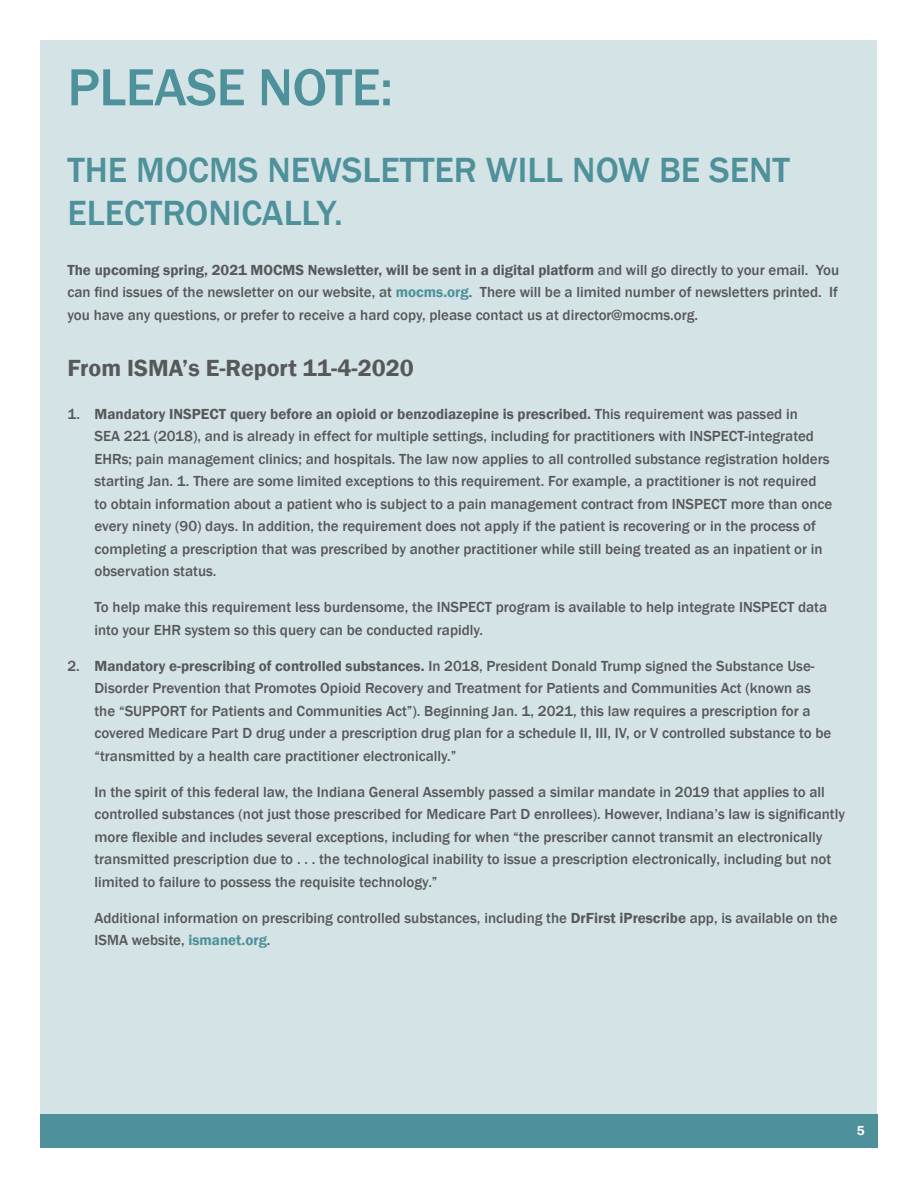
<style>
.page{position:relative;width:918px;height:1188px;background:#fff}
.page>*{position:absolute;margin:0;border:0;box-sizing:border-box;transform-origin:0 0}
.h1_-_Sidebar{font:500 54px "Franklin Gothic";letter-spacing:-.01em;color:#4e919a}
.t1{font:500 36px/43.2px "Franklin Gothic";color:#4e919a}
.t2{font:600 24px "Franklin Gothic";color:#57585a}
.t3{font:500 15px/22.5px "Franklin Gothic";color:#57585a}
.t4{font:600 13.5px "Franklin Gothic";color:#fff}
.s1{font-weight:600}
.s2{font-weight:600;color:#4e919a}
</style>
<div class="page">
<div style="left:823px;top:1114px;width:55px;height:34px;background:#4e919a"></div>
<div style="left:40px;top:1114px;width:783px;height:34px;background:#4e919a"></div>
<div style="left:40px;top:40px;width:838px;height:1074px;background:#d3e3e6"></div>
<p class="h1_-_Sidebar" style="left:68px;top:54px;width:327px">PLEASE NOTE:</p>
<p class="t1" style="left:68px;top:149px;width:724px">THE MOCMS NEWSLETTER WILL NOW BE SENT<br>ELECTRONICALLY.</p>
<p class="t3" style="left:68px;top:259px;width:773px;text-align:justify"><span class="s1">The upcoming spring, 2021 MOCMS Newsletter, will be sent in a digital platform</span> and will go directly to your email. You can find issues of the newsletter on our website, at <span class="s2">mocms.org</span>. There will be a limited number of newsletters printed. If you have any questions, or prefer to receive a hard copy, please contact us at director@mocms.org.</p>
<p class="t2" style="left:68px;top:353px;width:348px">From ISMA’s E-Report 11-4-2020</p>
<p class="t3" style="left:94px;top:402px;width:739px;text-indent:-27px">1. <span class="s1">Mandatory INSPECT query before an opioid or benzodiazepine is prescribed.</span> This requirement was passed in<br>SEA 221 (2018), and is already in effect for multiple settings, including for practitioners with INSPECT-integrated EHRs; pain management clinics; and hospitals. The law now applies to all controlled substance registration holders starting Jan. 1. There are some limited exceptions to this requirement. For example, a practitioner is not required to obtain information about a patient who is subject to a pain management contract from INSPECT more than once every ninety (90) days. In addition, the requirement does not apply if the patient is recovering or in the process of completing a prescription that was prescribed by another practitioner while still being treated as an inpatient or in observation status.</p>
<p class="t3" style="left:94px;top:596px;width:734px">To help make this requirement less burdensome, the INSPECT program is available to help integrate INSPECT data into your EHR system so this query can be conducted rapidly.</p>
<p class="t3" style="left:94px;top:654px;width:738px;text-indent:-27px">2. <span class="s1">Mandatory e-prescribing of controlled substances.</span> In 2018, President Donald Trump signed the Substance Use-Disorder Prevention that Promotes Opioid Recovery and Treatment for Patients and Communities Act (known as the “SUPPORT for Patients and Communities Act”). Beginning Jan. 1, 2021, this law requires a prescription for a covered Medicare Part D drug under a prescription drug plan for a schedule II, III, IV, or V controlled substance to be “transmitted by a health care practitioner electronically.”</p>
<p class="t3" style="left:94px;top:780px;width:752px">In the spirit of this federal law, the Indiana General Assembly passed a similar mandate in 2019 that applies to all controlled substances (not just those prescribed for Medicare Part D enrollees). However, Indiana’s law is significantly more flexible and includes several exceptions, including for when “the prescriber cannot transmit an electronically transmitted prescription due to . . . the technological inability to issue a prescription electronically, including but not limited to failure to possess the requisite technology.”</p>
<p class="t3" style="left:94px;top:906px;width:745px">Additional information on prescribing controlled substances, including the <span class="s1">DrFirst iPrescribe</span> app, is available on the<br>ISMA website, <span class="s2">ismanet.org</span>.</p>
<p class="t4" style="left:857px;top:1123px;width:9px">5</p>
</div>
